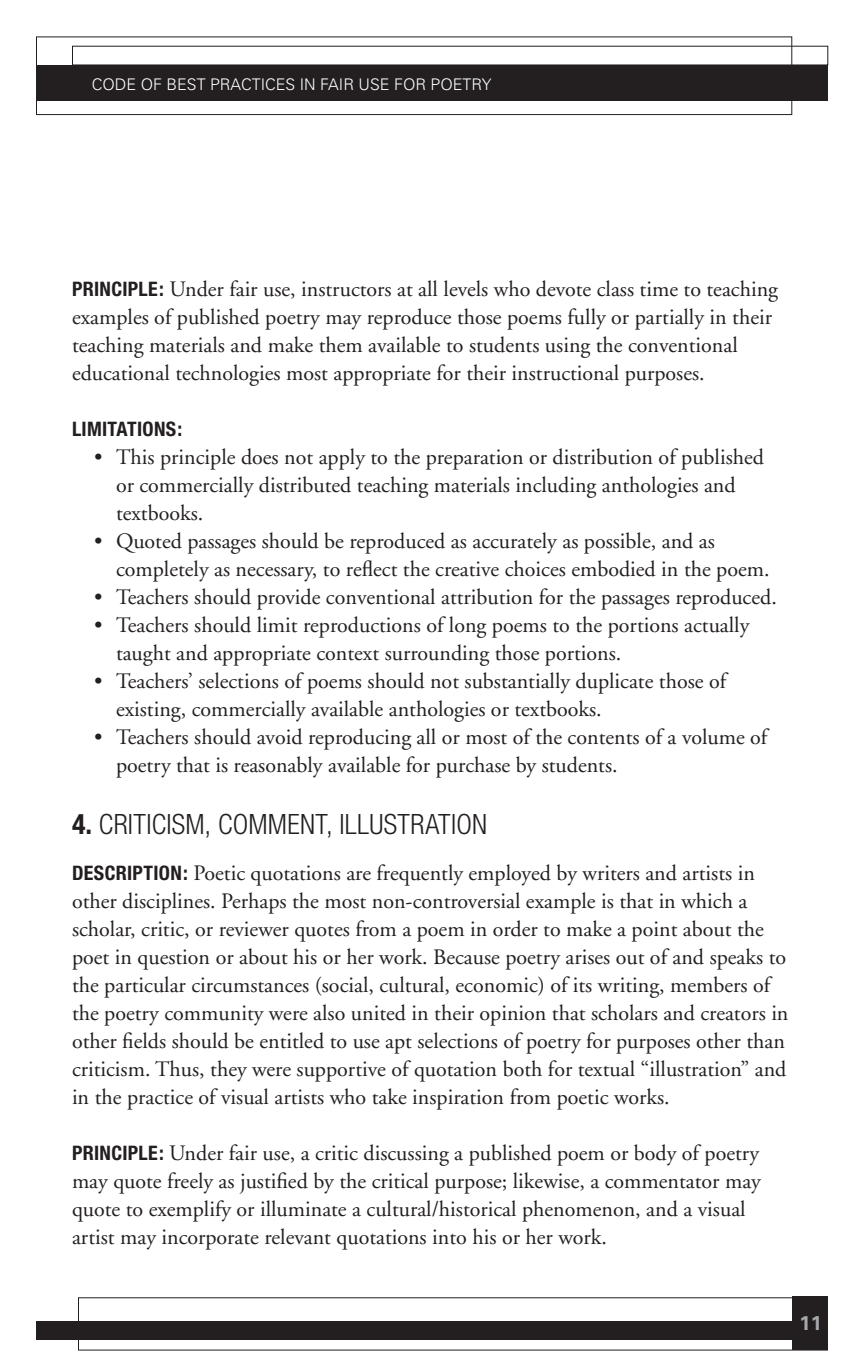
<style>
.page{position:relative;width:864px;height:1368px;background:#fff}
.page>*{position:absolute;margin:0;border:0;box-sizing:border-box;transform-origin:0 0}
.B_head{font:300 condensed 28px "Helvetica Neue";letter-spacing:.01em;color:#231f20}
.text{font:22px/28px "Adobe Garamond";color:#231f20}
.text-2{font:700 condensed 20px "Helvetica Neue";letter-spacing:.015em;color:#231f20}
.t1{font:700 20px "Univers";color:#a8a9ad}
.t2{font:300 16px "Univers";color:#fff}
.s1{font-family:"Helvetica Neue";font-weight:700;font-stretch:condensed;font-size:20px}
.s2{font-weight:700}
</style>
<div class="page">
<div style="left:36px;top:65px;width:792px;height:36px;background:#231f20"></div>
<div style="left:36px;top:1321px;width:757px;height:19px;background:#231f20"></div>
<div style="left:792px;top:1296px;width:36px;height:54px;background:#231f20"></div>
<div style="left:36px;top:36px;width:756px;height:79px;border:1px solid #231f20"></div>
<p class="t2" style="left:92px;top:75px;width:401px">CODE OF BEST PRACTICES IN FAIR USE FOR POETRY</p>
<p class="text" style="left:72px;top:276px;width:708px"><span class="s1">PRINCIPLE:</span> Under fair use, instructors at all levels who devote class time to teaching examples of published poetry may reproduce those poems fully or partially in their teaching materials and make them available to students using the conventional educational technologies most appropriate for their instructional purposes.</p>
<p class="text-2" style="left:72px;top:417px;width:112px">LIMITATIONS:</p>
<p class="text" style="left:116px;top:444px;width:650px;text-indent:-22px">• This principle does not apply to the preparation or distribution of published or commercially distributed teaching materials including anthologies and textbooks.</p>
<p class="text" style="left:116px;top:528px;width:655px;text-indent:-22px">• Quoted passages should be reproduced as accurately as possible, and as completely as necessary, to reflect the creative choices embodied in the poem.</p>
<p class="text" style="left:94px;top:584px;width:684px">• Teachers should provide conventional attribution for the passages reproduced.</p>
<p class="text" style="left:116px;top:612px;width:635px;text-indent:-22px">• Teachers should limit reproductions of long poems to the portions actually taught and appropriate context surrounding those portions.</p>
<p class="text" style="left:116px;top:668px;width:612px;text-indent:-22px">• Teachers’ selections of poems should not substantially duplicate those of existing, commercially available anthologies or textbooks.</p>
<p class="text" style="left:116px;top:724px;width:653px;text-indent:-22px">• Teachers should avoid reproducing all or most of the contents of a volume of poetry that is reasonably available for purchase by students.</p>
<p class="B_head" style="left:72px;top:808px;width:417px"><span class="s2">4.</span> CRITICISM, COMMENT, ILLUSTRATION</p>
<p class="text" style="left:72px;top:859px;width:718px"><span class="s1">DESCRIPTION:</span> Poetic quotations are frequently employed by writers and artists in other disciplines. Perhaps the most non-controversial example is that in which a scholar, critic, or reviewer quotes from a poem in order to make a point about the poet in question or about his or her work. Because poetry arises out of and speaks to the particular circumstances (social, cultural, economic) of its writing, members of the poetry community were also united in their opinion that scholars and creators in other fields should be entitled to use apt selections of poetry for purposes other than criticism. Thus, they were supportive of quotation both for textual “illustration” and in the practice of visual artists who take inspiration from poetic works.</p>
<p class="text" style="left:72px;top:1139px;width:690px"><span class="s1">PRINCIPLE:</span> Under fair use, a critic discussing a published poem or body of poetry may quote freely as justified by the critical purpose; likewise, a commentator may quote to exemplify or illuminate a cultural/historical phenomenon, and a visual artist may incorporate relevant quotations into his or her work.</p>
<p class="t1" style="left:800px;top:1310px;width:24px">11</p>
</div>
